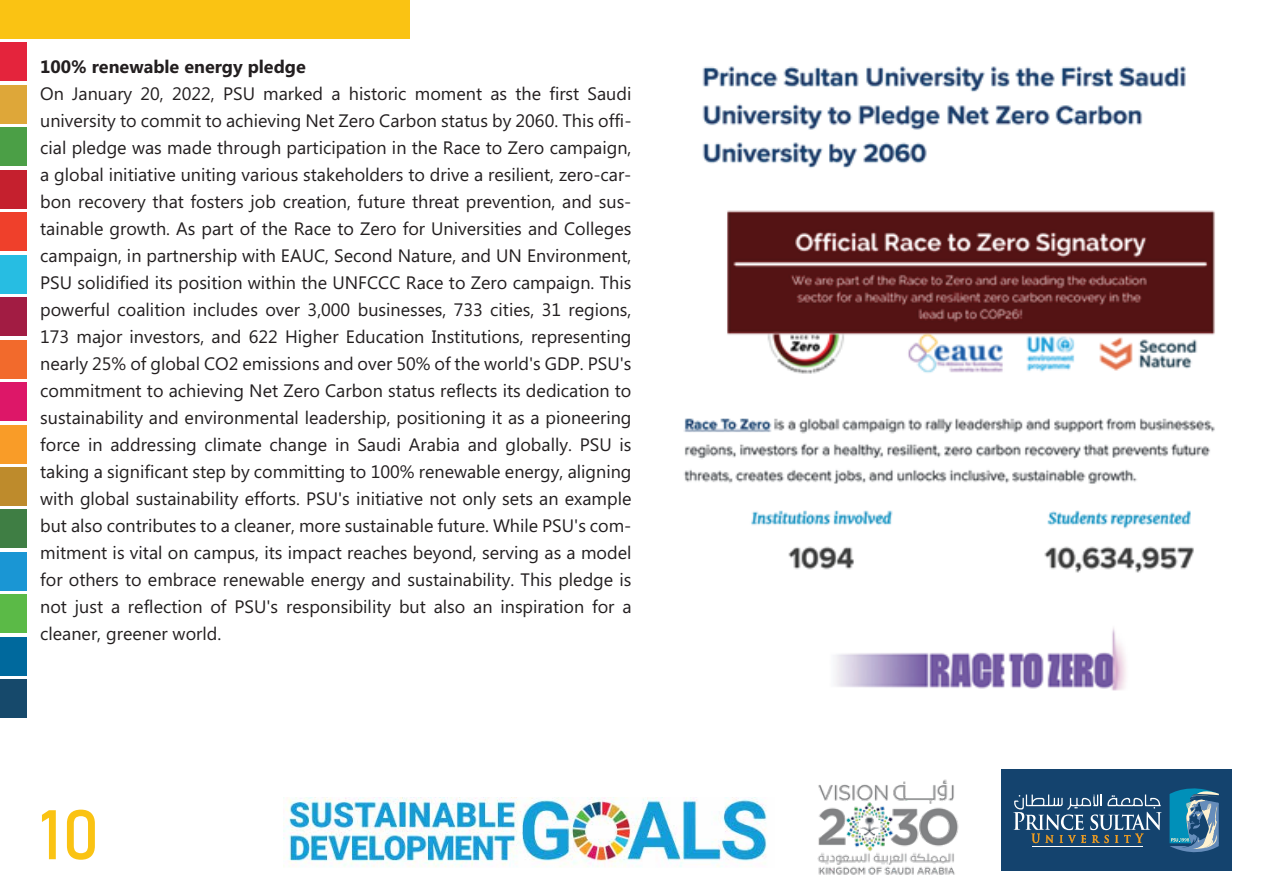
<style>
.page{position:relative;width:1263px;height:893px;background:#fff}
.page>*{position:absolute;margin:0;border:0;box-sizing:border-box;transform-origin:0 0}
.t1{font:69px "Bahnschrift";color:#fac313}
.t2{font:18px/27px "Microsoft Phags Pa";color:#231f20;text-align:justify}
.t3{font:700 18px "Microsoft Phags Pa";color:#231f20}
</style>
<div class="page">
<img style="left:817px;top:779px;width:142px;height:96px">
<div style="left:1001px;top:769px;width:231px;height:102px;background:#14436e"></div>
<svg style="left:1169px;top:788px;width:50px;height:65px"></svg>
<hr style="left:1033px;top:846px;width:110px;height:1px;background:#fff">
<svg style="left:1013px;top:794px;width:148px;height:49px"></svg>
<div style="left:0;top:0;width:410px;height:39px;background:#fac313"></div>
<div style="left:0;top:43px;width:27px;height:38px;background:#e4243c"></div>
<div style="left:0;top:85px;width:27px;height:39px;background:#dea739"></div>
<div style="left:0;top:128px;width:27px;height:38px;background:#4b9f46"></div>
<div style="left:0;top:170px;width:27px;height:39px;background:#c5202e"></div>
<div style="left:0;top:212px;width:27px;height:39px;background:#ef402b"></div>
<div style="left:0;top:255px;width:27px;height:39px;background:#27bde2"></div>
<div style="left:0;top:297px;width:27px;height:39px;background:#a21c43"></div>
<div style="left:0;top:340px;width:27px;height:38px;background:#f26a2c"></div>
<div style="left:0;top:382px;width:27px;height:39px;background:#dd1768"></div>
<div style="left:0;top:425px;width:27px;height:38px;background:#f99c28"></div>
<div style="left:0;top:467px;width:27px;height:39px;background:#be8b2c"></div>
<div style="left:0;top:510px;width:27px;height:38px;background:#3f7e44"></div>
<div style="left:0;top:552px;width:27px;height:39px;background:#1a96d4"></div>
<div style="left:0;top:594px;width:27px;height:39px;background:#5bba47"></div>
<div style="left:0;top:637px;width:27px;height:39px;background:#00699d"></div>
<div style="left:0;top:679px;width:27px;height:39px;background:#16496b"></div>
<img style="left:283px;top:798px;width:484px;height:69px">
<img style="left:684px;top:66px;width:531px;height:625px">
<p class="t3" style="left:40px;top:54px;width:267px">100% renewable energy pledge</p>
<p class="t2" style="left:40px;top:79px;width:593px">On January 20, 2022, PSU marked a historic moment as the first Saudi university to commit to achieving Net Zero Carbon status by 2060. This offi&shy;cial pledge was made through participation in the Race to Zero campaign, a global initiative uniting various stakeholders to drive a resilient, zero-car&shy;bon recovery that fosters job creation, future threat prevention, and sus&shy;tainable growth. As part of the Race to Zero for Universities and Colleges campaign, in partnership with EAUC, Second Nature, and UN Environment, PSU solidified its position within the UNFCCC Race to Zero campaign. This powerful coalition includes over 3,000 businesses, 733 cities, 31 regions, 173 major investors, and 622 Higher Education Institutions, representing nearly 25% of global CO2 emissions and over 50% of the world's GDP. PSU's commitment to achieving Net Zero Carbon status reflects its dedication to sustainability and environmental leadership, positioning it as a pioneering force in addressing climate change in Saudi Arabia and globally. PSU is taking a significant step by committing to 100% renewable energy, aligning with global sustainability efforts. PSU's initiative not only sets an example but also contributes to a cleaner, more sustainable future. While PSU's com&shy;mitment is vital on campus, its impact reaches beyond, serving as a model for others to embrace renewable energy and sustainability. This pledge is not just a reflection of PSU's responsibility but also an inspiration for a cleaner, greener world.</p>
<h1 class="t1" style="left:39px;top:782px;width:63px">10</h1>
</div>
